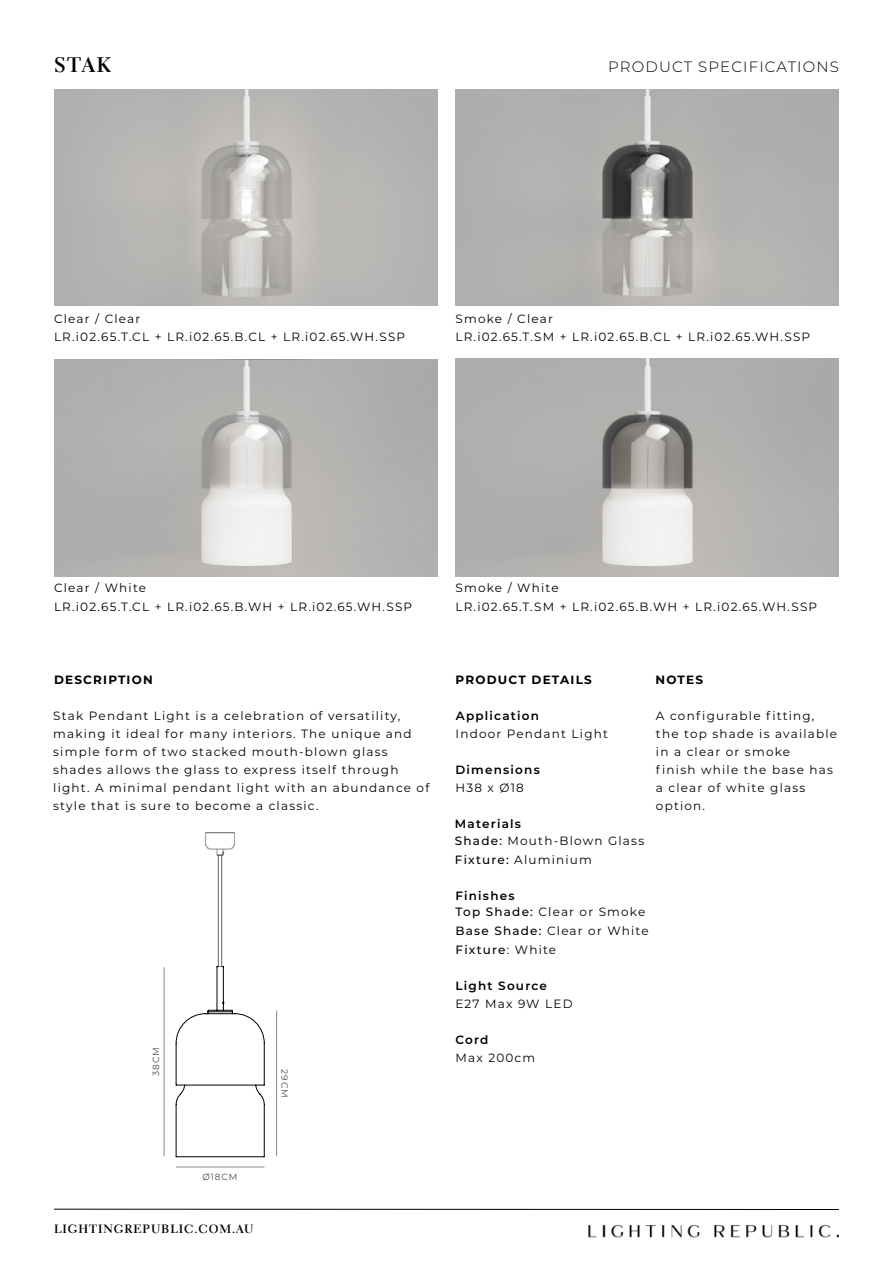
<style>
.page{position:relative;width:893px;height:1263px;background:#fff}
.page>*{position:absolute;margin:0;border:0;box-sizing:border-box;transform-origin:0 0}
.t1{font:700 21px "Electra LT Std";color:#000}
.t2{font:300 15px "Montserrat";letter-spacing:.075em;color:#000}
.t3{font:12px/18px "Montserrat";letter-spacing:.1em;color:#000}
.t4{font:600 12px "Montserrat";letter-spacing:.1em;color:#000}
.t5{font:700 12px "Montserrat";letter-spacing:.1em;color:#000}
.t6{font:700 12px "Electra LT Std";letter-spacing:.075em;color:#000}
.t7{font:9px "Montserrat";letter-spacing:.1em;color:#494949}
.s1{font-weight:500}
</style>
<div class="page">
<hr style="left:54px;top:1209px;width:785px;height:1px;background:#000">
<img style="left:588px;top:1224px;width:251px;height:14px">
<svg style="left:176px;top:966px;width:89px;height:191px"></svg>
<img style="left:205px;top:832px;width:30px;height:134px">
<hr style="left:176px;top:1167px;width:88px;height:1px;background:#8c8888">
<hr style="left:164px;top:967px;width:1px;height:189px;background:#8c8888">
<hr style="left:276px;top:1011px;width:1px;height:145px;background:#8c8888">
<img style="left:54px;top:90px;width:383px;height:216px">
<img style="left:455px;top:90px;width:384px;height:216px">
<img style="left:54px;top:360px;width:383px;height:216px">
<img style="left:455px;top:358px;width:384px;height:218px">
<h1 class="t1" style="left:54px;top:52px;width:58px">STAK</h1>
<p class="t2" style="left:608px;top:56px;width:232px">PRODUCT SPECIFICATIONS</p>
<p class="t3" style="left:54px;top:308px;width:353px;line-height:18.8px">Clear / Clear<br>LR.i02.65.T.CL + LR.i02.65.B.CL + LR.i02.65.WH.SSP</p>
<p class="t3" style="left:455px;top:308px;width:356px;line-height:18.8px">Smoke / Clear<br>LR.i02.65.T.SM + LR.i02.65.B.CL + LR.i02.65.WH.SSP</p>
<p class="t3" style="left:54px;top:578px;width:360px;line-height:18.8px">Clear / White<br>LR.i02.65.T.CL + LR.i02.65.B.WH + LR.i02.65.WH.SSP</p>
<p class="t3" style="left:455px;top:578px;width:363px;line-height:18.8px">Smoke / White<br>LR.i02.65.T.SM + LR.i02.65.B.WH + LR.i02.65.WH.SSP</p>
<p class="t5" style="left:54px;top:671px;width:100px">DESCRIPTION</p>
<p class="t3" style="left:53px;top:706px;width:378px">Stak Pendant Light is a celebration of versatility, making it ideal for many interiors. The unique and simple form of two stacked mouth-blown glass shades allows the glass to express itself through light. A minimal pendant light with an abundance of style that is sure to become a classic.</p>
<p class="t5" style="left:455px;top:671px;width:138px">PRODUCT DETAILS</p>
<p class="t5" style="left:655px;top:671px;width:49px">NOTES</p>
<p class="t4" style="left:456px;top:707px;width:85px">Application</p>
<p class="t3" style="left:656px;top:706px;width:183px">A configurable fitting, the top shade is available in a clear or smoke<br>finish while the base has a clear of white glass option.</p>
<p class="t3" style="left:455px;top:724px;width:154px">Indoor Pendant Light</p>
<p class="t4" style="left:455px;top:761px;width:86px">Dimensions</p>
<p class="t3" style="left:455px;top:778px;width:70px">H38 x Ø18</p>
<p class="t4" style="left:455px;top:815px;width:68px">Materials</p>
<p class="t3" style="left:455px;top:831px;width:191px;line-height:18.8px"><span class="s1">Shade:</span> Mouth-Blown Glass<br><span class="s1">Fixture:</span> Aluminium</p>
<p class="t4" style="left:455px;top:887px;width:61px">Finishes</p>
<p class="t3" style="left:456px;top:902px;width:195px;line-height:18.8px"><span class="s1">Top Shade:</span> Clear or Smoke<br><span class="s1">Base Shade:</span> Clear or White<br><span class="s1">Fixture</span>: White</p>
<p class="t4" style="left:455px;top:977px;width:93px">Light Source</p>
<p class="t3" style="left:455px;top:994px;width:119px">E27 Max 9W LED</p>
<p class="t4" style="left:455px;top:1031px;width:34px">Cord</p>
<p class="t7" style="left:150px;top:1076px;width:30px;rotate:-90deg">38CM</p>
<p class="t7" style="left:291px;top:1069px;width:30px;rotate:90deg">29CM</p>
<p class="t3" style="left:455px;top:1048px;width:81px">Max 200cm</p>
<p class="t7" style="left:202px;top:1171px;width:37px">Ø18CM</p>
<p class="t6" style="left:54px;top:1221px;width:201px">LIGHTINGREPUBLIC.COM.AU</p>
</div>
